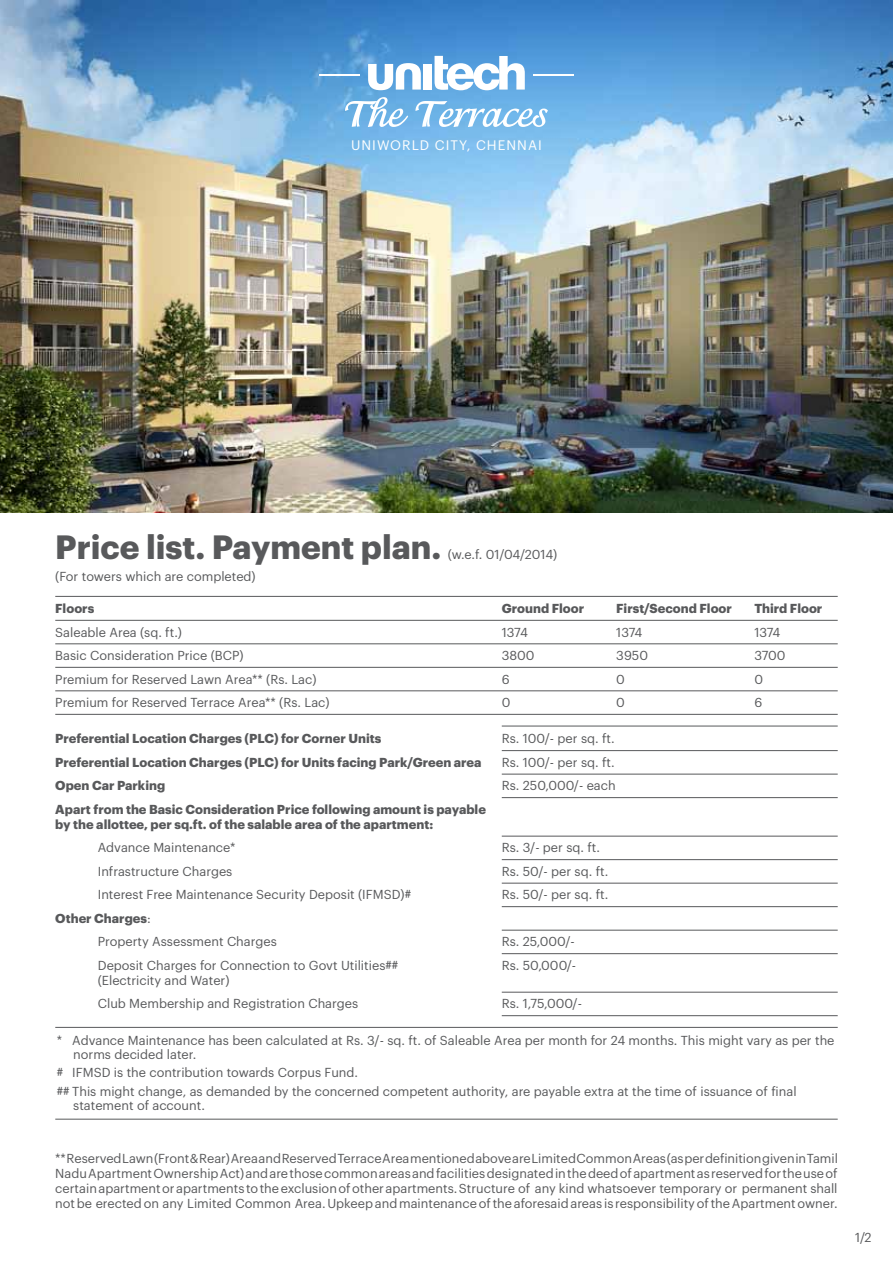
<style>
.page{position:relative;width:893px;height:1263px;background:#fff}
.page>*{position:absolute;margin:0;border:0;box-sizing:border-box;transform-origin:0 0}
.t1{font:700 33px "Graphik";color:#58595b}
.t2{font:13.5px "Graphik";letter-spacing:.075em;color:#fff}
.t3{font:12.75px/15px "Graphik";color:#58595b}
.t4{font:700 12.75px/15px "Graphik";color:#58595b}
.s1{font-weight:700}
</style>
<div class="page">
<img style="left:0;top:0;width:893px;height:512px">
<hr style="left:55px;top:596px;width:783px;height:1px;background:#58595b">
<hr style="left:55px;top:620px;width:783px;height:1px;background:#58595b">
<hr style="left:55px;top:643px;width:783px;height:1px;background:#58595b">
<hr style="left:55px;top:667px;width:783px;height:1px;background:#58595b">
<hr style="left:55px;top:690px;width:783px;height:1px;background:#58595b">
<hr style="left:55px;top:714px;width:783px;height:1px;background:#58595b">
<hr style="left:502px;top:726px;width:336px;height:1px;background:#58595b">
<hr style="left:502px;top:750px;width:336px;height:1px;background:#58595b">
<hr style="left:502px;top:774px;width:336px;height:1px;background:#58595b">
<hr style="left:502px;top:797px;width:336px;height:1px;background:#58595b">
<hr style="left:502px;top:836px;width:336px;height:1px;background:#58595b">
<hr style="left:502px;top:859px;width:336px;height:1px;background:#58595b">
<hr style="left:502px;top:883px;width:336px;height:1px;background:#58595b">
<hr style="left:502px;top:906px;width:336px;height:1px;background:#58595b">
<hr style="left:502px;top:930px;width:336px;height:1px;background:#58595b">
<hr style="left:502px;top:953px;width:336px;height:1px;background:#58595b">
<hr style="left:502px;top:992px;width:336px;height:1px;background:#58595b">
<hr style="left:502px;top:1015px;width:336px;height:1px;background:#58595b">
<hr style="left:55px;top:1027px;width:783px;height:1px;background:#58595b">
<hr style="left:55px;top:1119px;width:783px;height:1px;background:#58595b">
<hr style="left:533px;top:74px;width:41px;height:1px;background:#fff">
<hr style="left:319px;top:74px;width:41px;height:1px;background:#fff">
<svg style="left:368px;top:63px;width:53px;height:27px"></svg>
<div style="left:423px;top:64px;width:9px;height:26px;background:#fff"></div>
<svg style="left:435px;top:56px;width:90px;height:34px"></svg>
<svg style="left:415px;top:101px;width:133px;height:26px"></svg>
<svg style="left:345px;top:97px;width:63px;height:30px"></svg>
<p class="t2" style="left:351px;top:135px;width:192px">UNIWORLD CITY, CHENNAI</p>
<h1 class="t1" style="left:55px;top:521px;width:388px">Price list. Payment plan.</h1>
<p class="t3" style="left:448px;top:545px;width:111px">(w.e.f. 01/04/2014)</p>
<p class="t3" style="left:55px;top:568px;width:202px">(For towers which are completed)</p>
<p class="t4" style="left:55px;top:600px;width:41px">Floors</p>
<p class="t4" style="left:502px;top:600px;width:84px">Ground Floor</p>
<p class="t4" style="left:616px;top:600px;width:117px">First/Second Floor</p>
<p class="t4" style="left:754px;top:600px;width:70px">Third Floor</p>
<p class="t3" style="left:55px;top:623px;width:128px">Saleable Area (sq. ft.)</p>
<p class="t3" style="left:502px;top:623px;width:28px">1374</p>
<p class="t3" style="left:616px;top:623px;width:28px">1374</p>
<p class="t3" style="left:754px;top:623px;width:28px">1374</p>
<p class="t3" style="left:55px;top:647px;width:190px">Basic Consideration Price (BCP)</p>
<p class="t3" style="left:502px;top:647px;width:34px">3800</p>
<p class="t3" style="left:616px;top:647px;width:33px">3950</p>
<p class="t3" style="left:754px;top:647px;width:33px">3700</p>
<p class="t3" style="left:55px;top:670px;width:263px">Premium for Reserved Lawn Area** (Rs. Lac)</p>
<p class="t3" style="left:502px;top:670px;width:9px">6</p>
<p class="t3" style="left:616px;top:670px;width:10px">0</p>
<p class="t3" style="left:754px;top:670px;width:10px">0</p>
<p class="t3" style="left:55px;top:694px;width:276px">Premium for Reserved Terrace Area** (Rs. Lac)</p>
<p class="t3" style="left:502px;top:694px;width:10px">0</p>
<p class="t3" style="left:616px;top:694px;width:10px">0</p>
<p class="t3" style="left:754px;top:694px;width:9px">6</p>
<p class="t4" style="left:55px;top:730px;width:328px">Preferential Location Charges (PLC) for Corner Units</p>
<p class="t3" style="left:502px;top:730px;width:114px">Rs. 100/- per sq. ft.</p>
<p class="t4" style="left:55px;top:754px;width:428px">Preferential Location Charges (PLC) for Units facing Park/Green area</p>
<p class="t3" style="left:502px;top:754px;width:114px">Rs. 100/- per sq. ft.</p>
<p class="t4" style="left:55px;top:777px;width:111px">Open Car Parking</p>
<p class="t3" style="left:502px;top:777px;width:115px">Rs. 250,000/- each</p>
<p class="t4" style="left:55px;top:801px;width:432px">Apart from the Basic Consideration Price following amount is payable by the allottee, per sq.ft. of the salable area of the apartment:</p>
<p class="t3" style="left:98px;top:839px;width:139px">Advance Maintenance*</p>
<p class="t3" style="left:502px;top:839px;width:100px">Rs. 3/- per sq. ft.</p>
<p class="t3" style="left:98px;top:863px;width:136px">Infrastructure Charges</p>
<p class="t3" style="left:502px;top:863px;width:108px">Rs. 50/- per sq. ft.</p>
<p class="t3" style="left:98px;top:886px;width:315px">Interest Free Maintenance Security Deposit (IFMSD)#</p>
<p class="t3" style="left:502px;top:886px;width:108px">Rs. 50/- per sq. ft.</p>
<p class="t3" style="left:98px;top:905px;width:181px;line-height:23.5px;text-indent:-43px"><span class="s1">Other Charges</span>:<br>Property Assessment Charges</p>
<p class="t3" style="left:502px;top:933px;width:75px">Rs. 25,000/-</p>
<p class="t3" style="left:98px;top:957px;width:302px">Deposit Charges for Connection to Govt Utilities##</p>
<p class="t3" style="left:502px;top:957px;width:76px">Rs. 50,000/-</p>
<p class="t3" style="left:98px;top:967px;width:262px;line-height:23.5px">(Electricity and Water)<br>Club Membership and Registration Charges</p>
<p class="t3" style="left:502px;top:995px;width:82px">Rs. 1,75,000/-</p>
<p class="t3" style="left:73px;top:1032px;width:763px;line-height:14.2px;text-indent:-16px">* Advance Maintenance has been calculated at Rs. 3/- sq. ft. of Saleable Area per month for 24 months. This might vary as per the norms decided later.</p>
<p class="t3" style="left:57px;top:1062px;width:741px;line-height:18.5px"># IFMSD is the contribution towards Corpus Fund.<br>## This might change, as demanded by the concerned competent authority, are payable extra at the time of issuance of final</p>
<p class="t3" style="left:73px;top:1097px;width:133px">statement of account.</p>
<p class="t3" style="left:55px;top:1149px;width:784px;text-align:justify">** Reserved Lawn (Front &amp; Rear) Area and Reserved Terrace Area mentioned above are Limited Common Areas (as per definition given in Tamil Nadu Apartment Ownership Act) and are those common areas and facilities designated in the deed of apartment as reserved for the use of certain apartment or apartments to the exclusion of other apartments. Structure of any kind whatsoever temporary or permanent shall not be erected on any Limited Common Area. Upkeep and maintenance of the aforesaid areas is responsibility of the Apartment owner.</p>
<p class="t3" style="left:855px;top:1228px;width:18px">1/2</p>
</div>
